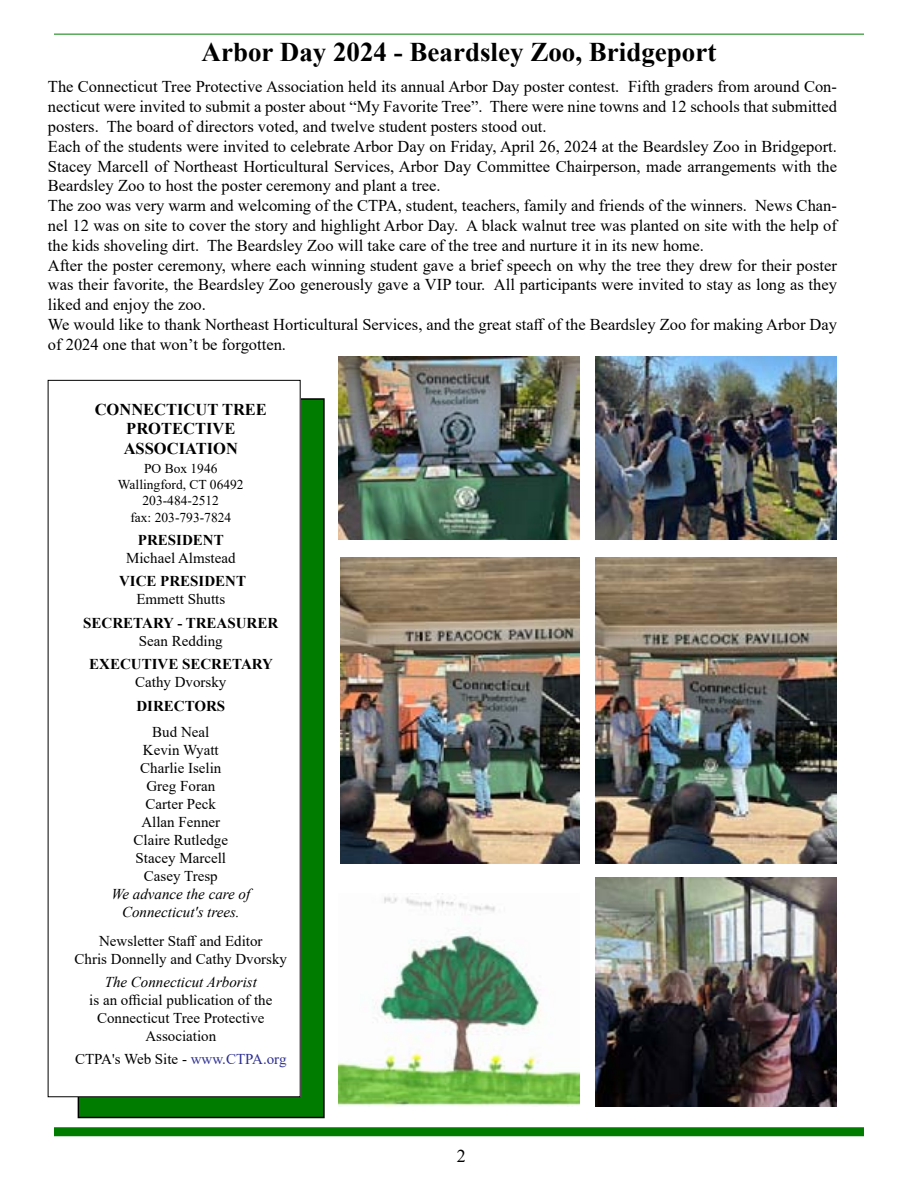
<style>
.page{position:relative;width:918px;height:1188px;background:#fff}
.page>*{position:absolute;margin:0;border:0;box-sizing:border-box;transform-origin:0 0}
.t1{font:700 27px "Times New Roman";color:#000}
.t2{font:18px "Times New Roman";color:#000}
.t3{font:16.5px/19.8px "Times New Roman";color:#000}
.t4{font:700 16.5px/19.8px "Times New Roman";color:#000;text-align:center}
.t5{font:15px/18px "Times New Roman";color:#000;text-align:center}
.t6{font:700 15px "Times New Roman";color:#000}
.t7{font:italic 15px/18px "Times New Roman";color:#000;text-align:center}
.t8{font:13.5px/16.2px "Times New Roman";color:#000;text-align:center}
.s1{color:#2e3092}
</style>
<div class="page">
<div style="left:78px;top:399px;width:246px;height:719px;background:#007d00"></div>
<div style="left:48px;top:380px;width:252px;height:717px;background:#fff"></div>
<div style="left:54px;top:1127px;width:810px;height:9px;background:#007d00"></div>
<hr style="left:54px;top:34px;width:810px;height:1px;background:#007d00">
<img style="left:338px;top:356px;width:242px;height:184px">
<img style="left:596px;top:356px;width:241px;height:184px">
<img style="left:340px;top:557px;width:240px;height:307px">
<img style="left:338px;top:897px;width:242px;height:210px">
<img style="left:596px;top:557px;width:241px;height:307px">
<img style="left:596px;top:877px;width:241px;height:230px">
<h1 class="t1" style="left:202px;top:33px;width:516px">Arbor Day 2024 - Beardsley Zoo, Bridgeport</h1>
<p class="t3" style="left:48px;top:76px;width:791px">The Connecticut Tree Protective Association held its annual Arbor Day poster contest. Fifth graders from around Con&shy;necticut were invited to submit a poster about “My Favorite Tree”. There were nine towns and 12 schools that submitted posters. The board of directors voted, and twelve student posters stood out.<br>Each of the students were invited to celebrate Arbor Day on Friday, April 26, 2024 at the Beardsley Zoo in Bridgeport.<br>Stacey Marcell of Northeast Horticultural Services, Arbor Day Committee Chairperson, made arrangements with the Beardsley Zoo to host the poster ceremony and plant a tree.<br>The zoo was very warm and welcoming of the CTPA, student, teachers, family and friends of the winners. News Chan&shy;nel 12 was on site to cover the story and highlight Arbor Day. A black walnut tree was planted on site with the help of the kids shoveling dirt. The Beardsley Zoo will take care of the tree and nurture it in its new home.<br>After the poster ceremony, where each winning student gave a brief speech on why the tree they drew for their poster was their favorite, the Beardsley Zoo generously gave a VIP tour. All participants were invited to stay as long as they liked and enjoy the zoo.<br>We would like to thank Northeast Horticultural Services, and the great staff of the Beardsley Zoo for making Arbor Day of 2024 one that won’t be forgotten.</p>
<p class="t4" style="left:95px;top:399px;width:174px">CONNECTICUT TREE<br>PROTECTIVE<br>ASSOCIATION</p>
<p class="t8" style="left:118px;top:460px;width:127px">PO Box 1946<br>Wallingford, CT 06492<br>203-484-2512<br>fax: 203-793-7824</p>
<p class="t6" style="left:138px;top:529px;width:87px">PRESIDENT</p>
<p class="t5" style="left:126px;top:549px;width:111px">Michael Almstead</p>
<p class="t6" style="left:119px;top:571px;width:129px">VICE PRESIDENT</p>
<p class="t5" style="left:136px;top:590px;width:90px">Emmett Shutts</p>
<p class="t6" style="left:83px;top:612px;width:197px">SECRETARY - TREASURER</p>
<p class="t5" style="left:139px;top:631px;width:85px">Sean Redding</p>
<p class="t6" style="left:89px;top:653px;width:185px">EXECUTIVE SECRETARY</p>
<p class="t5" style="left:135px;top:673px;width:93px">Cathy Dvorsky</p>
<p class="t6" style="left:136px;top:695px;width:90px">DIRECTORS</p>
<p class="t5" style="left:134px;top:723px;width:96px">Bud Neal<br>Kevin Wyatt<br>Charlie Iselin<br>Greg Foran<br>Carter Peck<br>Allan Fenner<br>Claire Rutledge<br>Stacey Marcell<br>Casey Tresp</p>
<p class="t7" style="left:111px;top:885px;width:140px">We advance the care of<br>Connecticut's trees.</p>
<p class="t5" style="left:75px;top:932px;width:214px">Newsletter Staff and Editor<br>Chris Donnelly and Cathy Dvorsky</p>
<p class="t7" style="left:105px;top:973px;width:154px">The Connecticut Arborist</p>
<p class="t5" style="left:89px;top:991px;width:185px">is an official publication of the<br>Connecticut Tree Protective<br>Association</p>
<p class="t5" style="left:75px;top:1049px;width:213px">CTPA's Web Site - <span class="s1">www.CTPA.org</span></p>
<p class="t2" style="left:457px;top:1143px;width:10px">2</p>
</div>
